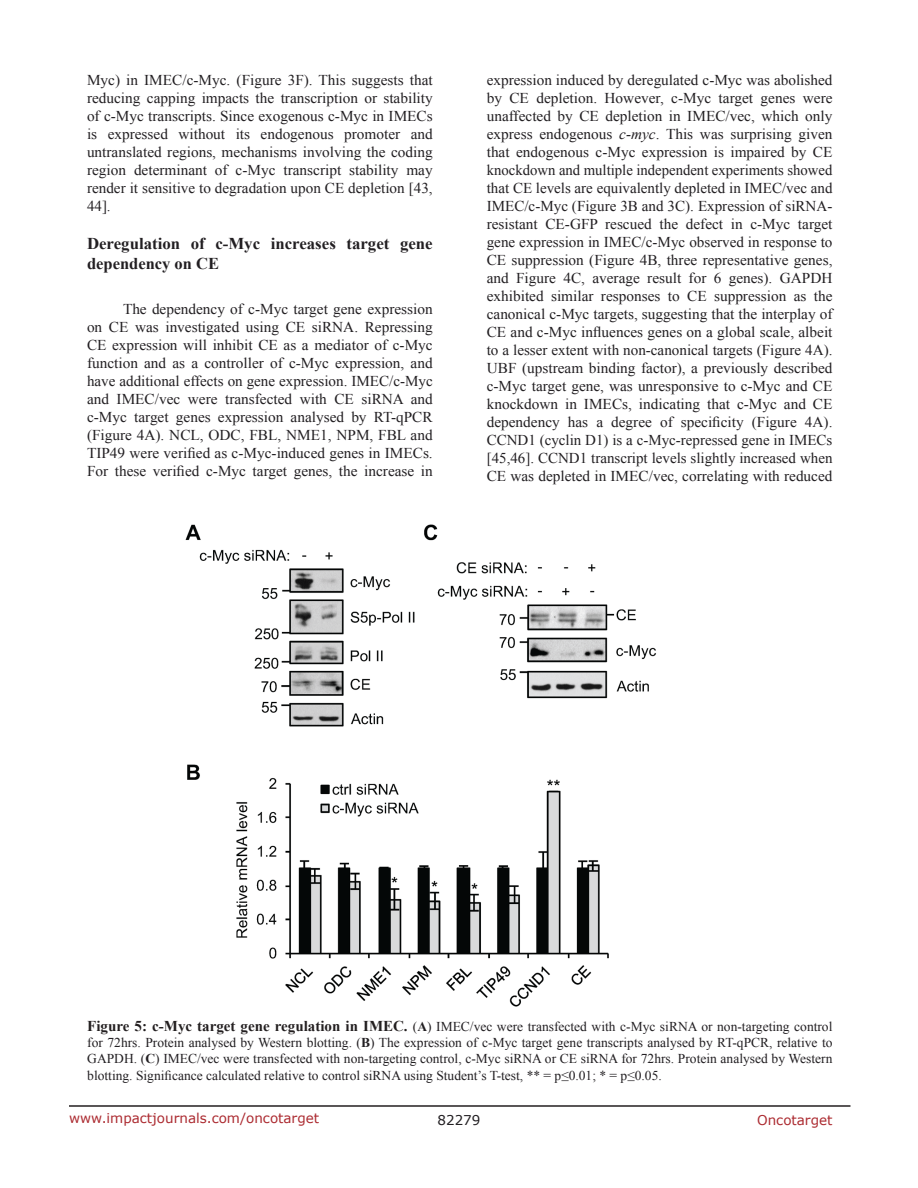
<style>
.page{position:relative;width:918px;height:1188px;background:#fff}
.page>*{position:absolute;margin:0;border:0;box-sizing:border-box;transform-origin:0 0}
.SubHeading{font:700 16.5px/19.8px "Times New Roman";color:#221f22}
.BodyText{font:15px/18px "Times New Roman";color:#221f22;text-align:justify}
.FigureText{font:13.5px/16.2px "Times New Roman";color:#221f22;text-align:justify}
.t1{font:13.5px "Verdana";color:#ac2b31}
.t2{font:13.5px "Verdana";color:#221f22}
.s1{font-style:italic}
.s2{font-weight:700;font-size:15px;color:#231f20}
.s3{color:#231f20}
.s4{font-weight:700}
</style>
<div class="page">
<hr style="left:69px;top:1105px;width:781px;height:2px;background:#231f20">
<img style="left:185px;top:524px;width:471px;height:483px">
<p class="BodyText" style="left:87px;top:71px;width:347px">Myc) in IMEC/c-Myc. (Figure 3F). This suggests that reducing capping impacts the transcription or stability of c-Myc transcripts. Since exogenous c-Myc in IMECs is expressed without its endogenous promoter and untranslated regions, mechanisms involving the coding region determinant of c-Myc transcript stability may render it sensitive to degradation upon CE depletion [43, 44].</p>
<p class="SubHeading" style="left:87px;top:233px;width:347px">Deregulation of c-Myc increases target gene dependency on CE</p>
<p class="BodyText" style="left:87px;top:300px;width:347px;text-indent:36px">The dependency of c-Myc target gene expression on CE was investigated using CE siRNA. Repressing CE expression will inhibit CE as a mediator of c-Myc function and as a controller of c-Myc expression, and have additional effects on gene expression. IMEC/c-Myc and IMEC/vec were transfected with CE siRNA and c-Myc target genes expression analysed by RT-qPCR (Figure 4A). NCL, ODC, FBL, NME1, NPM, FBL and TIP49 were verified as c-Myc-induced genes in IMECs.<br>For these verified c-Myc target genes, the increase in</p>
<p class="BodyText" style="left:487px;top:71px;width:347px">expression induced by deregulated c-Myc was abolished by CE depletion. However, c-Myc target genes were unaffected by CE depletion in IMEC/vec, which only express endogenous <span class="s1">c-myc</span>. This was surprising given that endogenous c-Myc expression is impaired by CE knockdown and multiple independent experiments showed that CE levels are equivalently depleted in IMEC/vec and IMEC/c-Myc (Figure 3B and 3C). Expression of siRNA&shy;resistant CE-GFP rescued the defect in c-Myc target gene expression in IMEC/c-Myc observed in response to CE suppression (Figure 4B, three representative genes, and Figure 4C, average result for 6 genes). GAPDH exhibited similar responses to CE suppression as the canonical c-Myc targets, suggesting that the interplay of CE and c-Myc influences genes on a global scale, albeit to a lesser extent with non-canonical targets (Figure 4A).<br>UBF (upstream binding factor), a previously described c-Myc target gene, was unresponsive to c-Myc and CE knockdown in IMECs, indicating that c-Myc and CE dependency has a degree of specificity (Figure 4A).<br>CCND1 (cyclin D1) is a c-Myc-repressed gene in IMECs [45,46]. CCND1 transcript levels slightly increased when CE was depleted in IMEC/vec, correlating with reduced</p>
<p class="FigureText" style="left:87px;top:1018px;width:747px"><span class="s2">Figure 5: c-Myc target gene regulation in IMEC.</span> <span class="s3">(</span><span class="s4">A</span>) IMEC/vec were transfected with c-Myc siRNA or non-targeting control for 72hrs. Protein analysed by Western blotting. (<span class="s4">B</span>) The expression of c-Myc target gene transcripts analysed by RT-qPCR, relative to GAPDH. (<span class="s4">C</span>) IMEC/vec were transfected with non-targeting control, c-Myc siRNA or CE siRNA for 72hrs. Protein analysed by Western blotting. Significance calculated relative to control siRNA using Student’s T-test, ** = p≤0.01; * = p≤0.05.</p>
<p class="t1" style="left:69px;top:1109px;width:252px">www.impactjournals.com/oncotarget</p>
<p class="t2" style="left:438px;top:1111px;width:44px">82279</p>
<p class="t1" style="left:757px;top:1111px;width:77px">Oncotarget</p>
</div>
